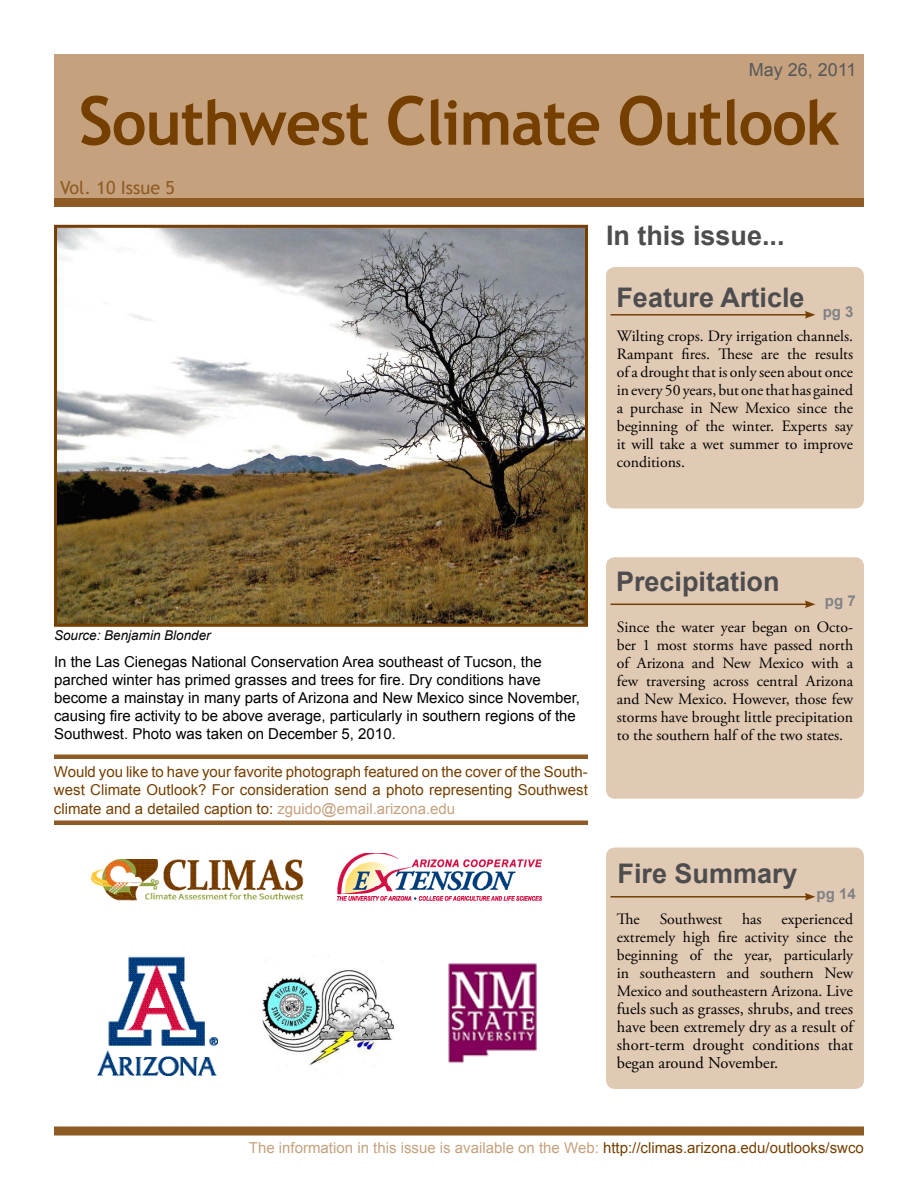
<style>
.page{position:relative;width:918px;height:1188px;background:#fff}
.page>*{position:absolute;margin:0;border:0;box-sizing:border-box;transform-origin:0 0}
.t1{font:700 61.5px "Trebuchet MS";letter-spacing:-.02em;color:#753f00}
.t2{font:700 27px "Arial";color:#4d4d4f}
.t3{font:18px "Trebuchet MS";color:#8e5b24}
.t4{font:18px "Arial";color:#58595b}
.t5{font:16.5px/18px "Adobe Garamond Pro";color:#000;text-align:justify}
.t6{font:15.75px/18px "Adobe Garamond Pro";color:#000;text-align:justify}
.t7{font:15px/18px "Arial";color:#000}
.t8{font:15px/18.8px "Arial";color:#753f00;text-align:justify}
.t9{font:15px "Arial";color:#c5a17d}
.t10{font:700 15px "Arial";color:#808285}
.t11{font:italic 13.5px "Arial";color:#000}
.s1{font-size:67.5px}
.s2{color:#c5a17d}
.s3{font-size:16.5px}
.s4{color:#753f00}
</style>
<div class="page">
<div style="left:54px;top:54px;width:810px;height:144px;background:#c5a17d"></div>
<div style="left:606px;top:557px;width:258px;height:242px;background:#e1cab4;border-radius:9px"></div>
<div style="left:606px;top:267px;width:258px;height:241px;background:#e1cab4;border-radius:9px"></div>
<div style="left:606px;top:848px;width:258px;height:241px;background:#e1cab4;border-radius:9px"></div>
<div style="left:54px;top:198px;width:810px;height:9px;background:#8e5b24"></div>
<img style="left:91px;top:860px;width:213px;height:41px">
<img style="left:338px;top:853px;width:203px;height:47px">
<div style="left:54px;top:1126px;width:810px;height:10px;background:#8e5b24;border:2px solid #8e5b24"></div>
<img style="left:448px;top:963px;width:89px;height:101px">
<img style="left:262px;top:970px;width:133px;height:103px">
<img style="left:98px;top:956px;width:120px;height:120px">
<img style="left:58px;top:229px;width:526px;height:394px">
<div style="left:54px;top:225px;width:534px;height:402px;border:3px solid #753f00"></div>
<svg style="left:54px;top:820px;width:534px;height:5px;background:#996b39"></svg>
<hr style="left:610px;top:604px;width:197px;height:1px;background:#753f00">
<svg style="left:805px;top:600px;width:10px;height:8px"></svg>
<hr style="left:610px;top:314px;width:197px;height:2px;background:#753f00">
<svg style="left:805px;top:311px;width:10px;height:8px"></svg>
<hr style="left:610px;top:896px;width:197px;height:2px;background:#753f00">
<svg style="left:805px;top:893px;width:10px;height:8px"></svg>
<svg style="left:54px;top:754px;width:534px;height:5px;background:#996b39"></svg>
<p class="t4" style="left:749px;top:58px;width:109px">May 26, 2011</p>
<h1 class="t1" style="left:79px;top:84px;width:762px"><span class="s1">S</span>outhwest <span class="s1">C</span>limate <span class="s1">O</span>utlook</h1>
<p class="t3" style="left:60px;top:177px;width:116px">Vol. 10 Issue 5</p>
<h2 class="t2" style="left:606px;top:217px;width:180px">In this issue...</h2>
<h2 class="t2" style="left:616px;top:279px;width:239px">Feature Article <sub>pg</sub> <sub>3</sub></h2>
<p class="t6" style="left:617px;top:328px;width:238px">Wilting crops. Dry irrigation channels.<br>Rampant fires. These are the results of a drought that is only seen about once in every 50 years, but one that has gained a purchase in New Mexico since the beginning of the winter. Experts say it will take a wet summer to improve conditions.</p>
<p class="t11" style="left:54px;top:626px;width:158px">Source: Benjamin Blonder</p>
<p class="t7" style="left:54px;top:653px;width:528px">In the Las Cienegas National Conservation Area southeast of Tucson, the parched winter has primed grasses and trees for fire. Dry conditions have become a mainstay in many parts of Arizona and New Mexico since November, causing fire activity to be above average, particularly in southern regions of the Southwest. Photo was taken on December 5, 2010.</p>
<p class="t8" style="left:54px;top:762px;width:535px">Would you like to have your favorite photograph featured on the cover of the South&shy;west Climate Outlook? For consideration send a photo representing Southwest climate and a detailed caption to: <span class="s2">zguido@email.arizona.edu</span></p>
<h2 class="t2" style="left:616px;top:563px;width:165px">Precipitation</h2>
<p class="t10" style="left:825px;top:591px;width:32px">pg 7</p>
<p class="t6" style="left:617px;top:618px;width:238px">Since the water year began on Octo&shy;ber 1 most storms have passed north of Arizona and New Mexico with a few traversing across central Arizona and New Mexico. However, those few storms have brought little precipitation to the southern half of the two states.</p>
<h2 class="t2" style="left:618px;top:856px;width:182px">Fire Summary</h2>
<p class="t10" style="left:817px;top:884px;width:41px">pg 14</p>
<p class="t6" style="left:617px;top:910px;width:25px">The</p>
<p class="t6" style="left:660px;top:910px;width:64px">Southwest</p>
<p class="t6" style="left:742px;top:910px;width:21px">has</p>
<p class="t6" style="left:617px;top:910px;width:238px;text-indent:165px">experienced extremely high fire activity since the beginning of the year, particularly in southeastern and southern New Mexico and southeastern Arizona. <span class="s3">Live</span></p>
<p class="t5" style="left:617px;top:1000px;width:238px">fuels such as grasses, shrubs, and trees have been extremely dry as a result of short-term drought conditions that began around November.</p>
<p class="t9" style="left:249px;top:1138px;width:617px">The information in this issue is available on the Web: <span class="s4">http://climas.arizona.edu/outlooks/swco</span></p>
</div>
